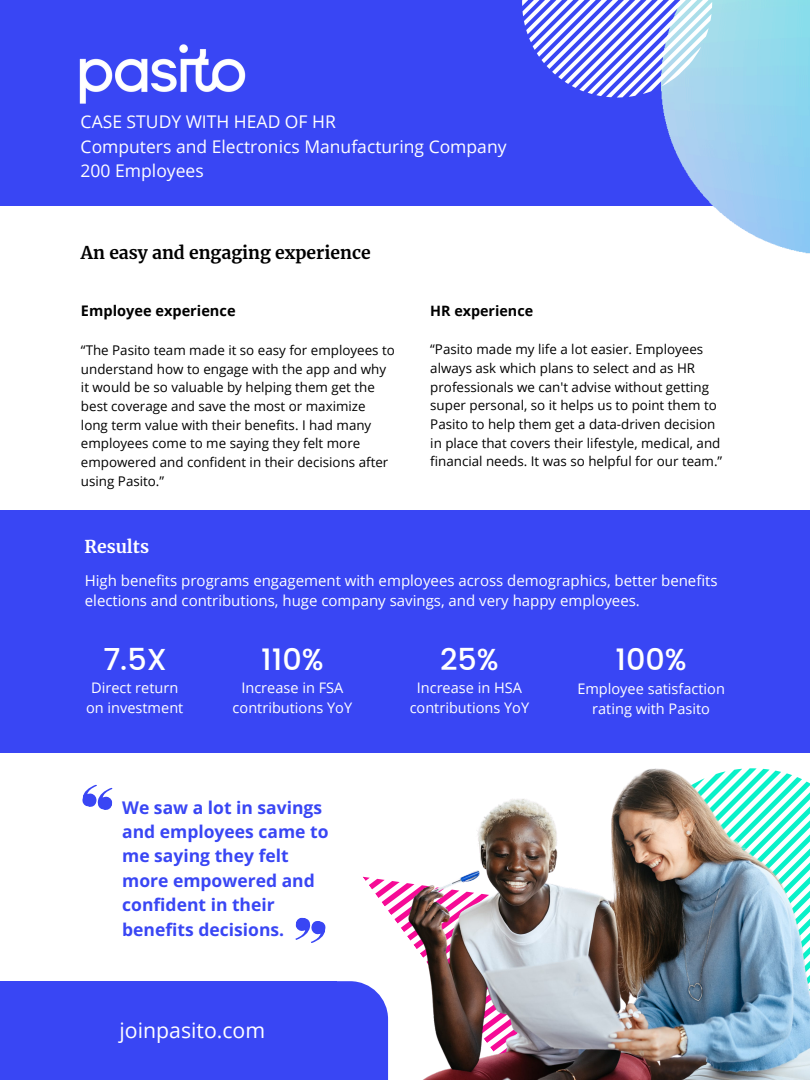
<style>
.page{position:relative;width:810px;height:1080px;background:#fff}
.page>*{position:absolute;margin:0;border:0;box-sizing:border-box;transform-origin:0 0}
.t1{font:500 30.31px "Poppins";color:#fff}
.t2{font:21.25px "Open Sans";color:#fff}
.t3{font:700 17.5px/24.4px "Open Sans";color:#3946f4}
.t4{font:17.5px/24.4px "Open Sans";color:#fff}
.t5{font:700 17.5px "Merriweather";color:#000}
.t6{font:700 17.5px "Merriweather";color:#fff}
.t7{font:15px/20.6px "Open Sans";color:#fff}
.t8{font:14.56px/20.1px "Open Sans";color:#fff;text-align:center}
.t9{font:700 14.56px "Open Sans";color:#000}
.t10{font:700 14.31px "Open Sans";color:#000}
.t11{font:13.38px/18.7px "Open Sans";color:#000}
</style>
<div class="page">
<div style="left:0;top:0;width:810px;height:205px;background:#3946f4"></div>
<img style="left:661px;top:0;width:149px;height:254px">
<svg style="left:522px;top:0;width:190px;height:98px"></svg>
<img style="left:79px;top:44px;width:167px;height:60px">
<div style="left:0;top:981px;width:336px;height:99px;background:#3946f4"></div>
<div style="left:0;top:510px;width:810px;height:243px;background:#3946f4"></div>
<svg style="left:82px;top:784px;width:31px;height:26px"></svg>
<svg style="left:295px;top:917px;width:8px;height:23px"></svg>
<img style="left:303px;top:768px;width:507px;height:312px">
<h3 class="t4" style="left:81px;top:109px;width:427px">CASE STUDY WITH HEAD OF HR<br>Computers and Electronics Manufacturing Company<br>200 Employees</h3>
<h3 class="t5" style="left:81px;top:242px;width:291px">An easy and engaging experience</h3>
<p class="t9" style="left:81px;top:300px;width:156px">Employee experience</p>
<p class="t11" style="left:81px;top:340px;width:315px">“The Pasito team made it so easy for employees to understand how to engage with the app and why it would be so valuable by helping them get the best coverage and save the most or maximize long term value with their benefits. I had many employees come to me saying they felt more empowered and confident in their decisions after using Pasito.”</p>
<p class="t10" style="left:430px;top:301px;width:104px">HR experience</p>
<p class="t11" style="left:430px;top:340px;width:294px">“Pasito made my life a lot easier. Employees always ask which plans to select and as HR professionals we can't advise without getting super personal, so it helps us to point them to Pasito to help them get a data-driven decision in place that covers their lifestyle, medical, and financial needs. It was so helpful for our team.”</p>
<h3 class="t6" style="left:84px;top:536px;width:66px">Results</h3>
<p class="t7" style="left:85px;top:570px;width:634px">High benefits programs engagement with employees across demographics, better benefits elections and contributions, huge company savings, and very happy employees.</p>
<h1 class="t1" style="left:103px;top:642px;width:65px">7.5X</h1>
<h1 class="t1" style="left:261px;top:642px;width:64px">110%</h1>
<h1 class="t1" style="left:440px;top:642px;width:60px">25%</h1>
<h1 class="t1" style="left:615px;top:642px;width:73px">100%</h1>
<p class="t8" style="left:86px;top:677px;width:99px">Direct return on investment</p>
<p class="t8" style="left:233px;top:677px;width:121px">Increase in FSA contributions YoY</p>
<p class="t8" style="left:410px;top:677px;width:121px">Increase in HSA contributions YoY</p>
<p class="t8" style="left:577px;top:678px;width:149px">Employee satisfaction rating with Pasito</p>
<h3 class="t3" style="left:122px;top:795px;width:208px">We saw a lot in savings and employees came to me saying they felt more empowered and confident in their benefits decisions.</h3>
<h2 class="t2" style="left:120px;top:1016px;width:147px">joinpasito.com</h2>
</div>
